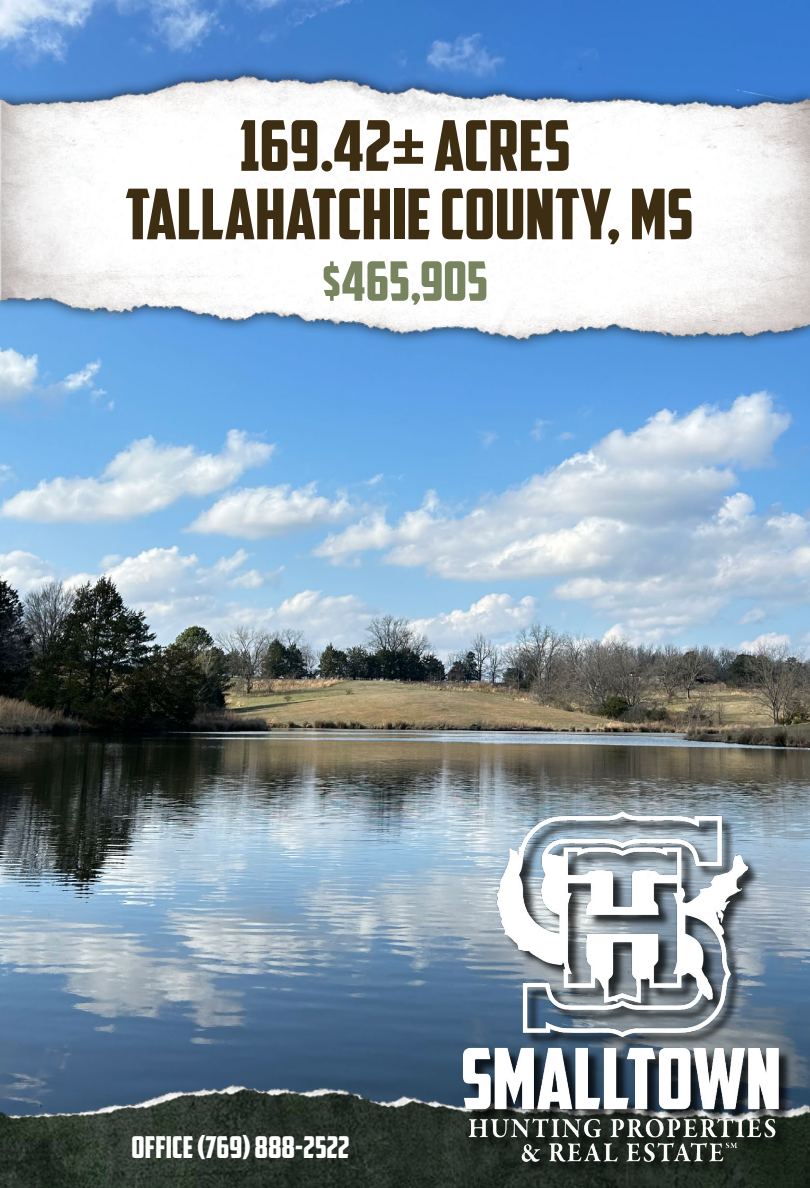
<style>
.page{position:relative;width:810px;height:1188px;background:#fff}
.page>*{position:absolute;margin:0;border:0;box-sizing:border-box;transform-origin:0 0}
.t1{font:69.8px/68.4px "American Captain";color:#3d2d12;text-align:center}
.t2{font:54.4px "American Captain";color:#77845f}
.t3{font:30px "American Captain";color:#fff}
</style>
<div class="page">
<img style="left:0;top:372px;width:810px;height:680px">
<img style="left:0;top:0;width:810px;height:372px">
<img style="left:0;top:1052px;width:810px;height:136px">
<div style="left:466px;top:814px;width:327px;height:361px;background:#000;opacity:.75"></div>
<img style="left:463px;top:811px;width:316px;height:351px">
<p class="t1" style="left:125px;top:111px;width:570px">169.42± ACRES<br>TALLAHATCHIE COUNTY, MS</p>
<p class="t2" style="left:322px;top:249px;width:168px">$465,905</p>
<p class="t3" style="left:132px;top:1129px;width:220px">OFFICE (769) 888-2522</p>
</div>
